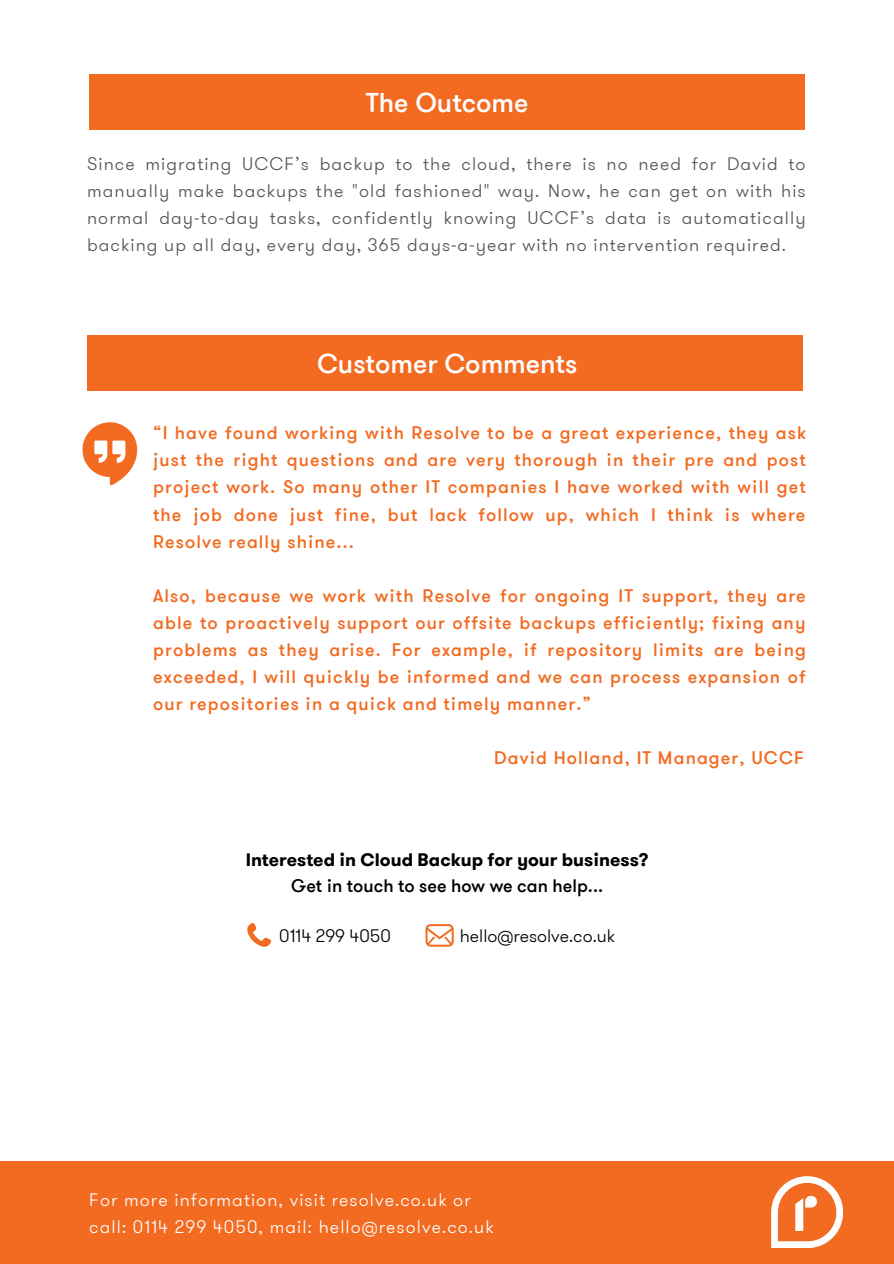
<style>
.page{position:relative;width:894px;height:1264px;background:#fff}
.page>*{position:absolute;margin:0;border:0;box-sizing:border-box;transform-origin:0 0}
.t1{font:500 27px "GT Walsheim";color:#fff}
.t2{font:500 18px/27px "GT Walsheim";letter-spacing:.06em;color:#f26b21;text-align:justify}
.t3{font:300 18px/27px "GT Walsheim";letter-spacing:.06em;color:#545454;text-align:justify}
.t4{font:300 18px "GT Walsheim";letter-spacing:.06em;color:#fff}
.t5{font:700 18px "GT Walsheim";color:#000}
.t6{font:500 18px "GT Walsheim";color:#000}
.t7{font:300 18px "GT Walsheim";color:#000}
</style>
<div class="page">
<div style="left:90px;top:74px;width:714px;height:55px;background:#f26b21"></div>
<div style="left:0;top:1161px;width:893px;height:102px;background:#f26b21"></div>
<img style="left:771px;top:1176px;width:71px;height:71px">
<div style="left:87px;top:335px;width:715px;height:55px;background:#f26b21"></div>
<svg style="left:82px;top:422px;width:55px;height:63px"></svg>
<svg style="left:247px;top:922px;width:24px;height:25px"></svg>
<svg style="left:425px;top:924px;width:28px;height:22px"></svg>
<p class="t1" style="left:366px;top:85px;width:164px">The Outcome</p>
<p class="t3" style="left:87px;top:150px;width:720px">Since migrating UCCF’s backup to the cloud, there is no need for David to manually make backups the "old fashioned" way. Now, he can get on with his normal day-to-day tasks, confidently knowing UCCF’s data is automatically backing up all day, every day, 365 days-a-year with no intervention required.</p>
<p class="t1" style="left:317px;top:346px;width:262px">Customer Comments</p>
<p class="t2" style="left:153px;top:419px;width:654px">“I have found working with Resolve to be a great experience, they ask just the right questions and are very thorough in their pre and post project work. So many other IT companies I have worked with will get the job done just fine, but lack follow up, which I think is where Resolve really shine…</p>
<p class="t2" style="left:153px;top:581px;width:654px">Also, because we work with Resolve for ongoing IT support, they are able to proactively support our offsite backups efficiently; fixing any problems as they arise. For example, if repository limits are being exceeded, I will quickly be informed and we can process expansion of our repositories in a quick and timely manner.”</p>
<p class="t2" style="left:494px;top:743px;width:311px">David Holland, IT Manager, UCCF</p>
<p class="t5" style="left:245px;top:848px;width:404px">Interested in Cloud Backup for your business?</p>
<p class="t6" style="left:291px;top:874px;width:313px">Get in touch to see how we can help...</p>
<p class="t7" style="left:279px;top:923px;width:113px">0114 299 4050</p>
<p class="t7" style="left:459px;top:923px;width:157px">hello@resolve.co.uk</p>
<p class="t4" style="left:89px;top:1187px;width:383px">For more information, visit resolve.co.uk or</p>
<p class="t4" style="left:89px;top:1214px;width:405px">call: 0114 299 4050, mail: hello@resolve.co.uk</p>
</div>
